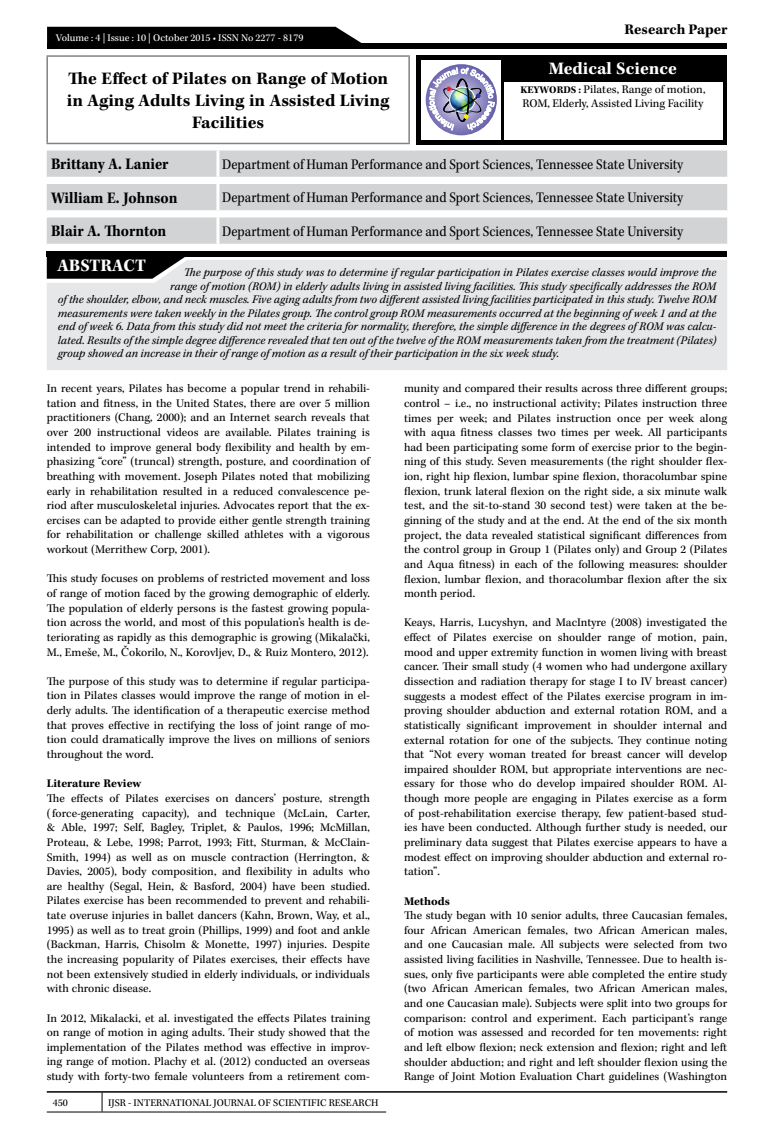
<style>
.page{position:relative;width:774px;height:1136px;background:#fff}
.page>*{position:absolute;margin:0;border:0;box-sizing:border-box;transform-origin:0 0}
.t1{font:700 18px/21.6px "Kepler Std";color:#000;text-align:center}
.t2{font:700 18px "Kepler Std";color:#fff}
.t3{font:700 16.5px "Kepler Std";color:#000;scale:.9 1}
.t4{font:15px "Kepler Std";color:#000;scale:.9 1}
.t5{font:700 15px "Kepler Std";color:#000}
.t6{font:12px/14.7px "Kepler Std";color:#000;text-align:justify}
.t7{font:italic 12px "Kepler Std";color:#000}
.t8{font:700 12px "Kepler Std";color:#000}
.t9{font:10.5px "Kepler Std";color:#000}
.t10{font:10.5px "Kepler Std";color:#fff}
.s1{font-weight:700;font-size:10.5px}
.s2{font-family:"Times New Roman"}
</style>
<div class="page">
<hr style="left:47px;top:1090px;width:680px;height:2px;background:#000">
<svg style="left:102px;top:1092px;width:1px;height:19px"></svg>
<hr style="left:47px;top:1111px;width:55px;height:1px;background:#000">
<hr style="left:102px;top:1111px;width:284px;height:1px;background:#000">
<div style="left:47px;top:43px;width:680px;height:6px;background:#000"></div>
<div style="left:47px;top:27px;width:315px;height:16px;background:#000"></div>
<div style="left:416px;top:55px;width:311px;height:90px;background:#000"></div>
<div style="left:421px;top:60px;width:80px;height:79px;background:#fff"></div>
<svg style="left:426px;top:64px;width:71px;height:71px"></svg>
<img style="left:429px;top:68px;width:65px;height:62px">
<div style="left:504px;top:82px;width:219px;height:57px;background:#fff"></div>
<svg style="left:47px;top:150px;width:680px;height:27px"></svg>
<hr style="left:216px;top:150px;width:3px;height:27px;background:#fff">
<svg style="left:47px;top:184px;width:680px;height:60px"></svg>
<hr style="left:216px;top:217px;width:3px;height:27px;background:#fff">
<hr style="left:46px;top:55px;width:364px;height:2px;background:#808285">
<hr style="left:46px;top:57px;width:2px;height:86px;background:#808285">
<hr style="left:408px;top:57px;width:2px;height:86px;background:#808285">
<hr style="left:46px;top:143px;width:364px;height:1px;background:#808285">
<svg style="left:47px;top:257px;width:138px;height:3px"></svg>
<div style="left:47px;top:260px;width:680px;height:110px;background:#e6e7e8"></div>
<div style="left:47px;top:251px;width:680px;height:6px;background:#000"></div>
<p class="t10" style="left:56px;top:32px;width:249px">Volume : 4 | Issue : 10 | October 2015 • ISSN No 2277 - 8179</p>
<h1 class="t1" style="left:67px;top:69px;width:324px">The Effect of Pilates on Range of Motion in Aging Adults Living in Assisted Living<br>Facilities</h1>
<p class="t5" style="left:625px;top:21px;width:104px">Research Paper</p>
<h1 class="t2" style="left:549px;top:59px;width:130px">Medical Science</h1>
<p class="t6" style="left:520px;top:83px;width:187px;line-height:13.5px"><span class="s1">KEYWORDS :</span> Pilates, Range of motion,<br>ROM, Elderly, Assisted Living Facility</p>
<h2 class="t3" style="left:51px;top:154px;width:132px">Brittany A. Lanier</h2>
<p class="t4" style="left:222px;top:155px;width:514px">Department of Human Performance and Sport Sciences, Tennessee State University</p>
<h2 class="t3" style="left:51px;top:188px;width:142px">William E. Johnson</h2>
<p class="t4" style="left:222px;top:189px;width:514px">Department of Human Performance and Sport Sciences, Tennessee State University</p>
<h2 class="t3" style="left:51px;top:221px;width:130px">Blair A. Thornton</h2>
<p class="t4" style="left:222px;top:222px;width:514px">Department of Human Performance and Sport Sciences, Tennessee State University</p>
<h1 class="t2" style="left:57px;top:255px;width:90px">ABSTRACT</h1>
<p class="t7" style="left:184px;top:265px;width:534px">The purpose of this study was to determine if regular participation in Pilates exercise classes would improve the</p>
<p class="t7" style="left:170px;top:279px;width:547px">range of motion (ROM) in elderly adults living in assisted living facilities. This study specifically addresses the ROM</p>
<p class="t7" style="left:58px;top:292px;width:660px">of the shoulder, elbow, and neck muscles. Five aging adults from two different assisted living facilities participated in this study. Twelve ROM</p>
<p class="t7" style="left:58px;top:306px;width:660px">measurements were taken weekly in the Pilates group. The control group ROM measurements occurred at the beginning of week 1 and at the</p>
<p class="t7" style="left:58px;top:319px;width:660px">end of week 6. Data from this study did not meet the criteria for normality, therefore, the simple difference in the degrees of ROM was calcu-</p>
<p class="t7" style="left:58px;top:333px;width:660px">lated. Results of the simple degree difference revealed that ten out of the twelve of the ROM measurements taken from the treatment (Pilates)</p>
<p class="t7" style="left:58px;top:346px;width:503px">group showed an increase in their of range of motion as a result of their participation in the six week study.</p>
<p class="t6" style="left:47px;top:381px;width:325px">In recent years, Pilates has become a popular trend in rehabili&shy;tation and fitness, in the United States, there are over 5 million practitioners (Chang, 2000); and an Internet search reveals that over 200 instructional videos are available. Pilates training is intended to improve general body flexibility and health by em&shy;phasizing “core” (truncal) strength, posture, and coordination of breathing with movement. Joseph Pilates noted that mobilizing early in rehabilitation resulted in a reduced convalescence pe&shy;riod after musculoskeletal injuries. Advocates report that the ex&shy;ercises can be adapted to provide either gentle strength training for rehabilitation or challenge skilled athletes with a vigorous workout (Merrithew Corp, 2001).</p>
<p class="t6" style="left:47px;top:571px;width:325px">This study focuses on problems of restricted movement and loss of range of motion faced by the growing demographic of elderly.<br>The population of elderly persons is the fastest growing popula&shy;tion across the world, and most of this population’s health is de&shy;teriorating as rapidly as this demographic is growing (Mikala<span class="s2">č</span>ki, M., Emeše, M., <span class="s2">Č</span>okorilo, N., Korovljev, D., &amp; Ruiz Montero, 2012).</p>
<p class="t6" style="left:47px;top:674px;width:325px">The purpose of this study was to determine if regular participa&shy;tion in Pilates classes would improve the range of motion in el&shy;derly adults. The identification of a therapeutic exercise method that proves effective in rectifying the loss of joint range of mo&shy;tion could dramatically improve the lives on millions of seniors throughout the word.</p>
<p class="t8" style="left:47px;top:776px;width:96px">Literature Review</p>
<p class="t6" style="left:47px;top:791px;width:325px">The effects of Pilates exercises on dancers’ posture, strength ( force-generating capacity), and technique (McLain, Carter, &amp; Able, 1997; Self, Bagley, Triplet, &amp; Paulos, 1996; McMillan, Proteau, &amp; Lebe, 1998; Parrot, 1993; Fitt, Sturman, &amp; McClain-Smith, 1994) as well as on muscle contraction (Herrington, &amp; Davies, 2005), body composition, and flexibility in adults who are healthy (Segal, Hein, &amp; Basford, 2004) have been studied.<br>Pilates exercise has been recommended to prevent and rehabili&shy;tate overuse injuries in ballet dancers (Kahn, Brown, Way, et al., 1995) as well as to treat groin (Phillips, 1999) and foot and ankle (Backman, Harris, Chisolm &amp; Monette, 1997) injuries. Despite the increasing popularity of Pilates exercises, their effects have not been extensively studied in elderly individuals, or individuals with chronic disease.</p>
<p class="t6" style="left:47px;top:1010px;width:325px">In 2012, Mikalacki, et al. investigated the effects Pilates training on range of motion in aging adults. Their study showed that the implementation of the Pilates method was effective in improv&shy;ing range of motion. Plachy et al. (2012) conducted an overseas study with forty-two female volunteers from a retirement com-</p>
<p class="t6" style="left:404px;top:381px;width:325px">munity and compared their results across three different groups; control – i.e., no instructional activity; Pilates instruction three times per week; and Pilates instruction once per week along with aqua fitness classes two times per week. All participants had been participating some form of exercise prior to the begin&shy;ning of this study. Seven measurements (the right shoulder flex&shy;ion, right hip flexion, lumbar spine flexion, thoracolumbar spine flexion, trunk lateral flexion on the right side, a six minute walk test, and the sit-to-stand 30 second test) were taken at the be&shy;ginning of the study and at the end. At the end of the six month project, the data revealed statistical significant differences from the control group in Group 1 (Pilates only) and Group 2 (Pilates and Aqua fitness) in each of the following measures: shoulder flexion, lumbar flexion, and thoracolumbar flexion after the six month period.</p>
<p class="t6" style="left:404px;top:615px;width:325px">Keays, Harris, Lucyshyn, and MacIntyre (2008) investigated the effect of Pilates exercise on shoulder range of motion, pain, mood and upper extremity function in women living with breast cancer. Their small study (4 women who had undergone axillary dissection and radiation therapy for stage I to IV breast cancer) suggests a modest effect of the Pilates exercise program in im&shy;proving shoulder abduction and external rotation ROM, and a statistically significant improvement in shoulder internal and external rotation for one of the subjects. They continue noting that “Not every woman treated for breast cancer will develop impaired shoulder ROM, but appropriate interventions are nec&shy;essary for those who do develop impaired shoulder ROM. Al&shy;though more people are engaging in Pilates exercise as a form of post-rehabilitation exercise therapy, few patient-based stud&shy;ies have been conducted. Although further study is needed, our preliminary data suggest that Pilates exercise appears to have a modest effect on improving shoulder abduction and external ro&shy;tation”.</p>
<p class="t8" style="left:404px;top:893px;width:48px">Methods</p>
<p class="t6" style="left:404px;top:908px;width:325px">The study began with 10 senior adults, three Caucasian females, four African American females, two African American males, and one Caucasian male. All subjects were selected from two assisted living facilities in Nashville, Tennessee. Due to health is&shy;sues, only five participants were able completed the entire study (two African American females, two African American males, and one Caucasian male). Subjects were split into two groups for comparison: control and experiment. Each participant’s range of motion was assessed and recorded for ten movements: right and left elbow flexion; neck extension and flexion; right and left shoulder abduction; and right and left shoulder flexion using the Range of Joint Motion Evaluation Chart guidelines (Washington</p>
<p class="t9" style="left:53px;top:1096px;width:17px">450</p>
<p class="t9" style="left:108px;top:1096px;width:272px">IJSR - INTERNATIONAL JOURNAL OF SCIENTIFIC RESEARCH</p>
</div>
